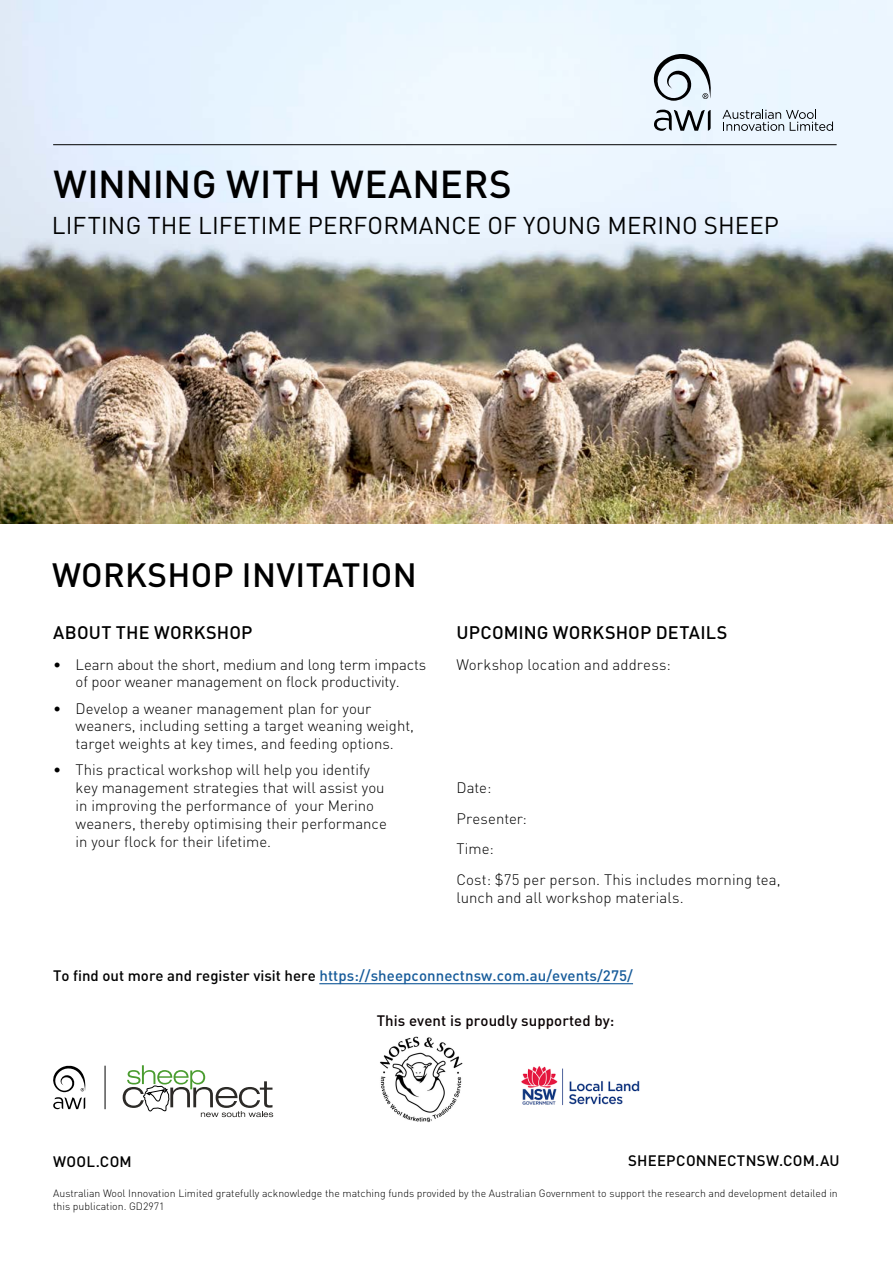
<style>
.page{position:relative;width:893px;height:1263px;background:#fff}
.page>*{position:absolute;margin:0;border:0;box-sizing:border-box;transform-origin:0 0}
.t1{font:500 38.4px "DINOT";letter-spacing:.015em;color:#000}
.t2{font:500 33.3px "DINOT";letter-spacing:.01em;color:#000}
.t3{font:24px "DINOT";letter-spacing:.005em;color:#000}
.t4{font:500 18px "DINOT";letter-spacing:.005em;color:#000}
.t5{font:300 15px/18px "DINOT";color:#000}
.t6{font:500 15px "DINOT";letter-spacing:.005em;color:#165b9a}
.t7{font:500 15px "DINOT";letter-spacing:.015em;color:#000}
.t8{font:500 15px "DINOT";letter-spacing:.005em;color:#090203}
.t9{font:300 10.5px/12.6px "DINOT";color:#000}
.s1{color:#000}
</style>
<div class="page">
<img style="left:0;top:0;width:893px;height:523px">
<hr style="left:319px;top:983px;width:314px;height:1px;background:#165b9a">
<svg style="left:123px;top:1065px;width:150px;height:52px"></svg>
<svg style="left:53px;top:1065px;width:33px;height:44px"></svg>
<hr style="left:105px;top:1066px;width:1px;height:43px;background:#000">
<svg style="left:722px;top:110px;width:111px;height:21px;background:#bcc5cc"></svg>
<svg style="left:654px;top:110px;width:57px;height:21px"></svg>
<svg style="left:654px;top:54px;width:58px;height:47px;background:#b1bac1"></svg>
<hr style="left:53px;top:144px;width:784px;height:1px;background:#000">
<img style="left:380px;top:1036px;width:83px;height:87px">
<img style="left:521px;top:1066px;width:119px;height:40px">
<h1 class="t1" style="left:54px;top:159px;width:460px">WINNING WITH WEANERS</h1>
<h3 class="t3" style="left:52px;top:210px;width:729px">LIFTING THE LIFETIME PERFORMANCE OF YOUNG MERINO SHEEP</h3>
<h2 class="t2" style="left:52px;top:553px;width:366px">WORKSHOP INVITATION</h2>
<p class="t4" style="left:53px;top:621px;width:201px">ABOUT THE WORKSHOP</p>
<p class="t5" style="left:53px;top:655px;width:375px;line-height:17.4px;text-align:center">• Learn about the short, medium and long term impacts of poor weaner management on flock productivity.</p>
<p class="t5" style="left:76px;top:699px;width:340px;text-indent:-22px">• Develop a weaner management plan for your weaners, including setting a target weaning weight, target weights at key times, and feeding options.</p>
<p class="t5" style="left:76px;top:761px;width:313px;text-indent:-22px">• This practical workshop will help you identify key management strategies that will assist you in improving the performance of your Merino weaners, thereby optimising their performance in your flock for their lifetime.</p>
<p class="t4" style="left:456px;top:621px;width:273px">UPCOMING WORKSHOP DETAILS</p>
<p class="t5" style="left:456px;top:655px;width:216px">Workshop location and address:</p>
<p class="t5" style="left:456px;top:772px;width:326px;line-height:30.8px">Date:<br>Presenter:<br>Time:<br>Cost: $75 per person. This includes morning tea,</p>
<p class="t5" style="left:456px;top:889px;width:229px">lunch and all workshop materials.</p>
<p class="t6" style="left:53px;top:966px;width:581px"><span class="s1">To find out more and register visit here</span> https://sheepconnectnsw.com.au/events/275/</p>
<p class="t7" style="left:53px;top:1152px;width:80px">WOOL.COM</p>
<p class="t8" style="left:377px;top:1011px;width:239px">This event is proudly supported by:</p>
<p class="t7" style="left:628px;top:1151px;width:213px">SHEEPCONNECTNSW.COM.AU</p>
<p class="t9" style="left:53px;top:1187px;width:786px">Australian Wool Innovation Limited gratefully acknowledge the matching funds provided by the Australian Government to support the research and development detailed in this publication. GD2971</p>
</div>
